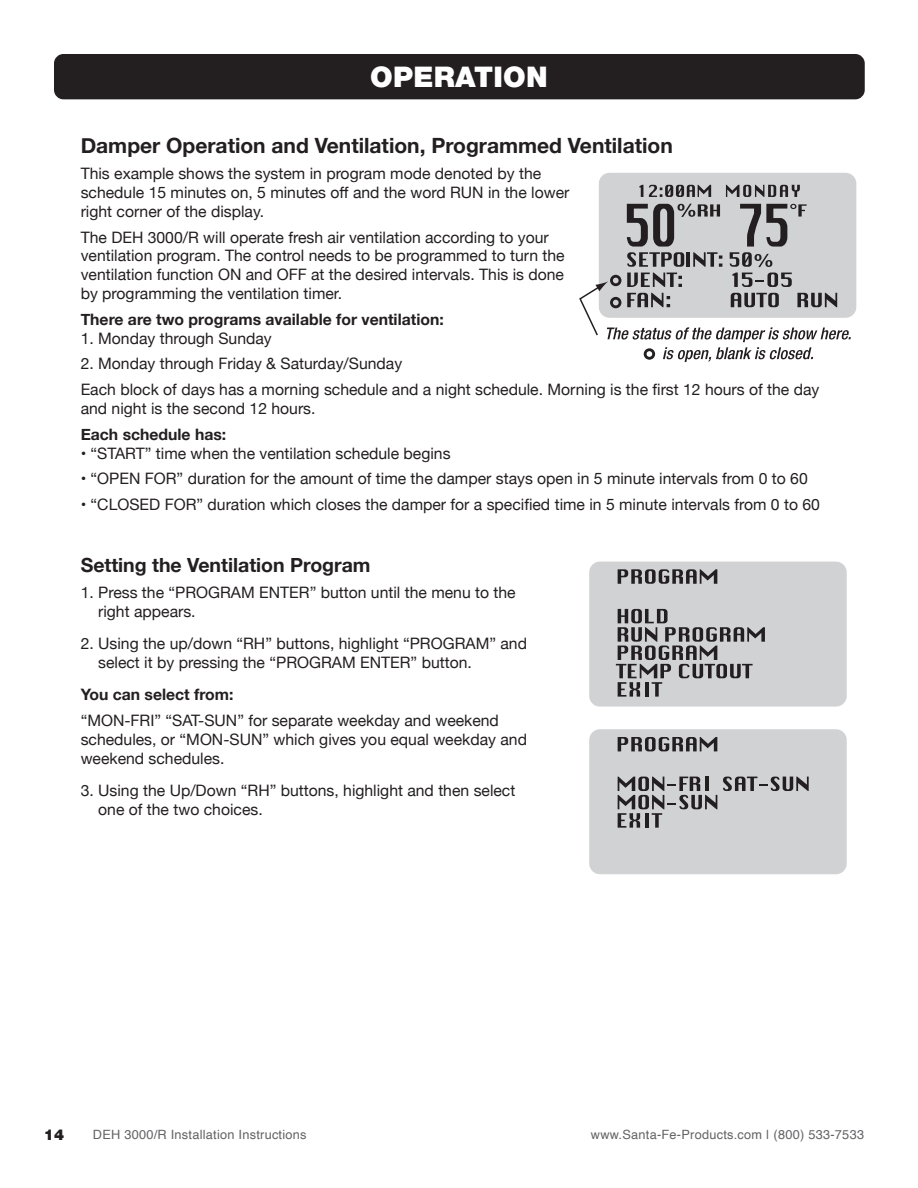
<style>
.page{position:relative;width:918px;height:1188px;background:#fff}
.page>*{position:absolute;margin:0;border:0;box-sizing:border-box;transform-origin:0 0}
.t1{font:900 28.5px "Helvetica Neue";letter-spacing:.01em;color:#fff}
.body{font:700 21px "Helvetica Neue";color:#231f20}
.body-2{font:700 19.5px "Helvetica Neue";color:#231f20}
.body-3{font:15.75px/18.9px "Helvetica Neue";color:#231f20}
.body-4{font:700 15.75px "Helvetica Neue";color:#231f20}
.t2{font:900 15px "Helvetica Neue";color:#231f20}
.t3{font:12.75px "Helvetica";letter-spacing:.02em;color:#636366}
</style>
<div class="page">
<div style="left:54px;top:54px;width:811px;height:45px;background:#231f20;border-radius:9px"></div>
<div style="left:599px;top:173px;width:257px;height:145px;background:#d1d2d4;border-radius:11px"></div>
<svg style="left:639px;top:185px;width:4px;height:12px"></svg>
<svg style="left:649px;top:185px;width:62px;height:12px"></svg>
<svg style="left:726px;top:185px;width:74px;height:12px"></svg>
<svg style="left:627px;top:204px;width:95px;height:63px"></svg>
<svg style="left:730px;top:204px;width:77px;height:63px"></svg>
<svg style="left:579px;top:273px;width:272px;height:89px"></svg>
<div style="left:589px;top:562px;width:258px;height:145px;background:#d1d2d4;border-radius:11px"></div>
<svg style="left:618px;top:569px;width:99px;height:15px"></svg>
<svg style="left:616px;top:609px;width:149px;height:88px"></svg>
<div style="left:589px;top:729px;width:258px;height:145px;background:#d1d2d4;border-radius:11px"></div>
<svg style="left:618px;top:737px;width:99px;height:14px"></svg>
<svg style="left:723px;top:777px;width:86px;height:14px"></svg>
<svg style="left:618px;top:777px;width:99px;height:51px"></svg>
<p class="t1" style="left:370px;top:59px;width:179px">OPERATION</p>
<p class="body" style="left:81px;top:130px;width:594px">Damper Operation and Ventilation, Programmed Ventilation</p>
<p class="body-3" style="left:81px;top:165px;width:490px">This example shows the system in program mode denoted by the schedule 15 minutes on, 5 minutes off and the word RUN in the lower right corner of the display.</p>
<p class="body-3" style="left:81px;top:228px;width:486px">The DEH 3000/R will operate fresh air ventilation according to your ventilation program. The control needs to be programmed to turn the ventilation function ON and OFF at the desired intervals. This is done by programming the ventilation timer.</p>
<p class="body-4" style="left:81px;top:307px;width:365px">There are two programs available for ventilation:</p>
<p class="body-3" style="left:81px;top:330px;width:193px">1. Monday through Sunday</p>
<p class="body-3" style="left:81px;top:355px;width:323px">2. Monday through Friday &amp; Saturday/Sunday</p>
<p class="body-3" style="left:81px;top:381px;width:740px">Each block of days has a morning schedule and a night schedule. Morning is the first 12 hours of the day and night is the second 12 hours.</p>
<p class="body-4" style="left:81px;top:422px;width:147px">Each schedule has:</p>
<p class="body-3" style="left:81px;top:444px;width:371px">• “START” time when the ventilation schedule begins</p>
<p class="body-3" style="left:81px;top:470px;width:729px">• “OPEN FOR” duration for the amount of time the damper stays open in 5 minute intervals from 0 to 60</p>
<p class="body-3" style="left:81px;top:496px;width:741px">• “CLOSED FOR” duration which closes the damper for a specified time in 5 minute intervals from 0 to 60</p>
<p class="body-2" style="left:81px;top:550px;width:291px">Setting the Ventilation Program</p>
<p class="body-3" style="left:98px;top:584px;width:419px;text-indent:-18px">1. Press the “PROGRAM ENTER” button until the menu to the right appears.</p>
<p class="body-3" style="left:98px;top:635px;width:430px;text-indent:-18px">2. Using the up/down “RH” buttons, highlight “PROGRAM” and select it by pressing the “PROGRAM ENTER” button.</p>
<p class="body-4" style="left:81px;top:682px;width:154px">You can select from:</p>
<p class="body-3" style="left:81px;top:712px;width:448px">“MON-FRI” “SAT-SUN” for separate weekday and weekend schedules, or “MON-SUN” which gives you equal weekday and weekend schedules.</p>
<p class="body-3" style="left:98px;top:782px;width:419px;text-indent:-18px">3. Using the Up/Down “RH” buttons, highlight and then select one of the two choices.</p>
<p class="t2" style="left:44px;top:1125px;width:22px">14</p>
<p class="t3" style="left:93px;top:1125px;width:215px">DEH 3000/R Installation Instructions</p>
<p class="t3" style="left:591px;top:1125px;width:275px">www.Santa-Fe-Products.com | (800) 533-7533</p>
</div>
